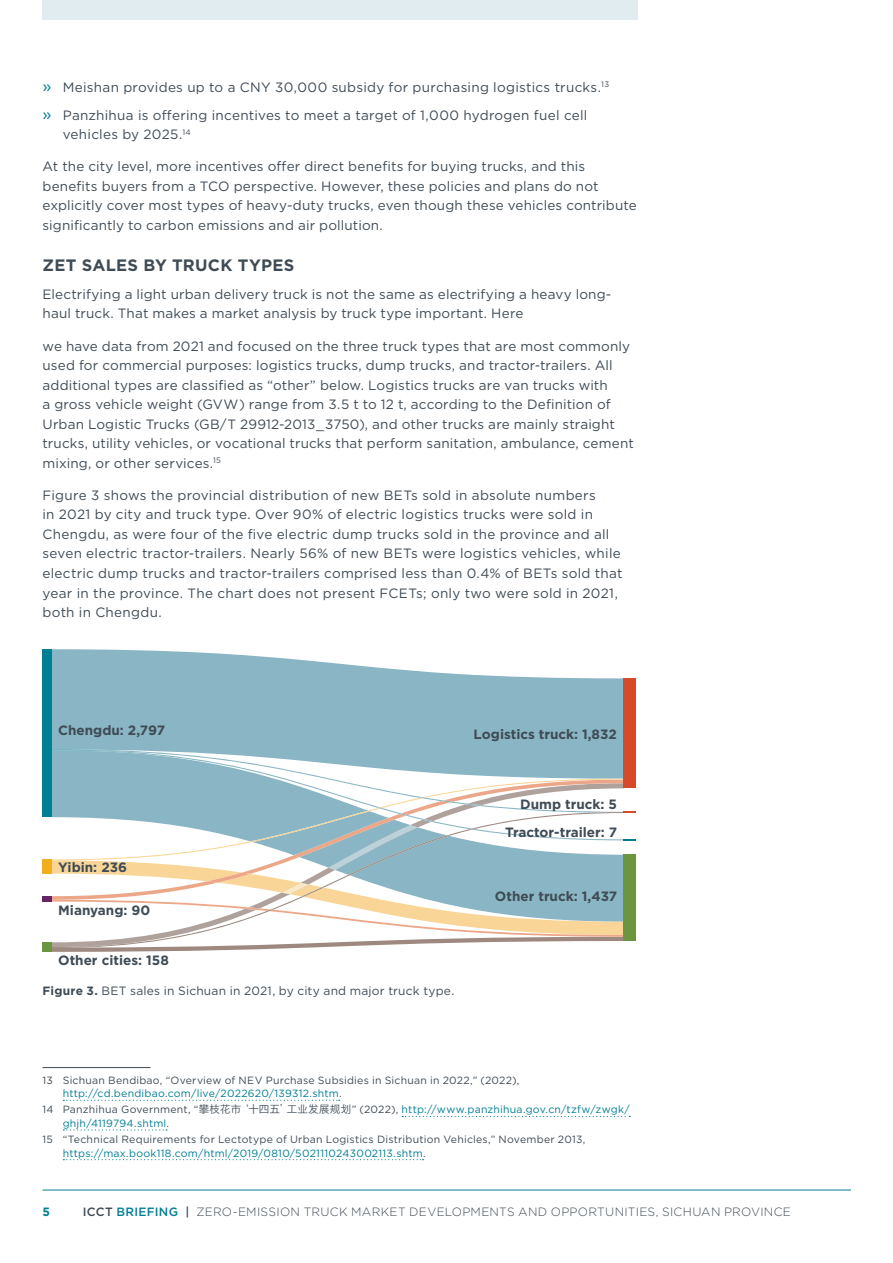
<style>
.page{position:relative;width:893px;height:1263px;background:#fff}
.page>*{position:absolute;margin:0;border:0;box-sizing:border-box;transform-origin:0 0}
.t1{font:700 16.5px "Gotham";letter-spacing:.02em;color:#3f4b55}
.Body_Copy{font:13.5px/19.5px "Gotham";letter-spacing:.015em;color:#3f4b55}
.t2{font:700 13.5px/28.5px "Gotham";color:#3f4b55;text-align:right}
.t3{font:300 12px "Gotham";letter-spacing:.02em;color:#3f4b55}
.Figure_title__underneath{font:12px "Gotham";letter-spacing:.015em;color:#3f4b55}
.t4{font:700 12px "Gotham";color:#007e94}
.Footnote{font:10.5px/13.5px "Gotham";letter-spacing:.02em;color:#3f4b55}
.Footnote-2{font:10.5px/13.5px "Gotham";letter-spacing:.02em;color:#007e94}
.s1{font-size:16.5px;color:#007e94}
.s2{font-weight:700}
.s3{color:#007e94}
.s4{color:#3f4b55}
.s5{font-family:"Hiragino Sans GB W3";color:#3f4b55}
.s6{font-weight:500}
.s7{font-weight:500;color:#007e94}
</style>
<div class="page">
<hr style="left:43px;top:1190px;width:808px;height:1px;background:#007e94">
<div style="left:43px;top:0;width:595px;height:20px;background:#e1ecf0"></div>
<svg style="left:52px;top:649px;width:571px;height:100px;background:#9abfcc"></svg>
<div style="left:43px;top:649px;width:9px;height:168px;background:#007e94"></div>
<div style="left:623px;top:678px;width:12px;height:110px;background:#d64929"></div>
<svg style="left:52px;top:749px;width:583px;height:203px"></svg>
<div style="left:623px;top:855px;width:12px;height:86px;background:#6b953e"></div>
<div style="left:43px;top:859px;width:9px;height:15px;background:#f2ae1b"></div>
<div style="left:43px;top:896px;width:9px;height:5px;background:#652565"></div>
<div style="left:43px;top:942px;width:9px;height:10px;background:#6b953e"></div>
<hr style="left:43px;top:1067px;width:108px;height:1px;background:#3f4b55">
<svg style="left:63px;top:1100px;width:277px;height:1px"></svg>
<svg style="left:402px;top:1116px;width:228px;height:1px"></svg>
<svg style="left:63px;top:1129px;width:104px;height:1px"></svg>
<svg style="left:63px;top:1159px;width:361px;height:1px"></svg>
<p class="Body_Copy" style="left:43px;top:77px;width:568px"><span class="s1">»</span> Meishan provides up to a CNY 30,000 subsidy for purchasing logistics trucks.<sup>13</sup></p>
<p class="Body_Copy" style="left:63px;top:105px;width:526px;text-indent:-20px"><span class="s1">»</span> Panzhihua is offering incentives to meet a target of 1,000 hydrogen fuel cell vehicles by 2025.<sup>14</sup></p>
<p class="Body_Copy" style="left:43px;top:157px;width:596px">At the city level, more incentives offer direct benefits for buying trucks, and this benefits buyers from a TCO perspective. However, these policies and plans do not explicitly cover most types of heavy-duty trucks, even though these vehicles contribute significantly to carbon emissions and air pollution.</p>
<h2 class="t1" style="left:43px;top:254px;width:253px">ZET SALES BY TRUCK TYPES</h2>
<p class="Body_Copy" style="left:43px;top:284px;width:570px">Electrifying a light urban delivery truck is not the same as electrifying a heavy long&shy;haul truck. That makes a market analysis by truck type important. Here</p>
<p class="Body_Copy" style="left:43px;top:336px;width:593px">we have data from 2021 and focused on the three truck types that are most commonly used for commercial purposes: logistics trucks, dump trucks, and tractor-trailers. All additional types are classified as “other” below. Logistics trucks are van trucks with<br>a gross vehicle weight (GVW) range from 3.5 t to 12 t, according to the Definition of Urban Logistic Trucks (GB/T 29912-2013_3750), and other trucks are mainly straight trucks, utility vehicles, or vocational trucks that perform sanitation, ambulance, cement mixing, or other services.<sup>15</sup></p>
<p class="Body_Copy" style="left:43px;top:485px;width:581px">Figure 3 shows the provincial distribution of new BETs sold in absolute numbers<br>in 2021 by city and truck type. Over 90% of electric logistics trucks were sold in Chengdu, as were four of the five electric dump trucks sold in the province and all seven electric tractor-trailers. Nearly 56% of new BETs were logistics vehicles, while electric dump trucks and tractor-trailers comprised less than 0.4% of BETs sold that year in the province. The chart does not present FCETs; only two were sold in 2021, both in Chengdu.</p>
<p class="t2" style="left:58px;top:715px;width:109px">Chengdu: 2,797</p>
<p class="t2" style="left:474px;top:719px;width:145px">Logistics truck: 1,832</p>
<p class="t2" style="left:58px;top:852px;width:70px">Yibin: 236</p>
<p class="t2" style="left:58px;top:896px;width:94px">Mianyang: 90</p>
<p class="t2" style="left:58px;top:946px;width:112px">Other cities: 158</p>
<p class="Figure_title__underneath" style="left:43px;top:983px;width:413px"><span class="s2">Figure 3.</span> BET sales in Sichuan in 2021, by city and major truck type.</p>
<p class="t2" style="left:505px;top:789px;width:113px">Dump truck: 5<br>Tractor-trailer: 7</p>
<p class="t2" style="left:495px;top:882px;width:124px">Other truck: 1,437</p>
<p class="Footnote" style="left:63px;top:1073px;width:458px;text-indent:-20px">13 Sichuan Bendibao, “Overview of NEV Purchase Subsidies in Sichuan in 2022,” (2022), <span class="s3">http://cd.bendibao.com/live/2022620/139312.shtm</span>.</p>
<p class="Footnote-2" style="left:63px;top:1103px;width:569px;text-indent:-20px"><span class="s4">14 Panzhihua Government, “</span><span class="s5">攀枝花市‘十四五’工业发展规划</span><span class="s4">” (2022),</span> http://www.panzhihua.gov.cn/tzfw/zwgk/ ghjh/4119794.shtml<span class="s4">.</span></p>
<p class="Footnote" style="left:63px;top:1132px;width:524px;text-indent:-20px">15 “Technical Requirements for Lectotype of Urban Logistics Distribution Vehicles,” November 2013, <span class="s3">https://max.book118.com/html/2019/0810/5021110243002113.shtm</span>.</p>
<p class="t4" style="left:43px;top:1203px;width:9px">5</p>
<p class="t3" style="left:83px;top:1204px;width:710px"><span class="s6">ICCT</span> <span class="s7">BRIEFING</span> <span class="s6">|</span> ZERO-EMISSION TRUCK MARKET DEVELOPMENTS AND OPPORTUNITIES, SICHUAN PROVINCE</p>
</div>
